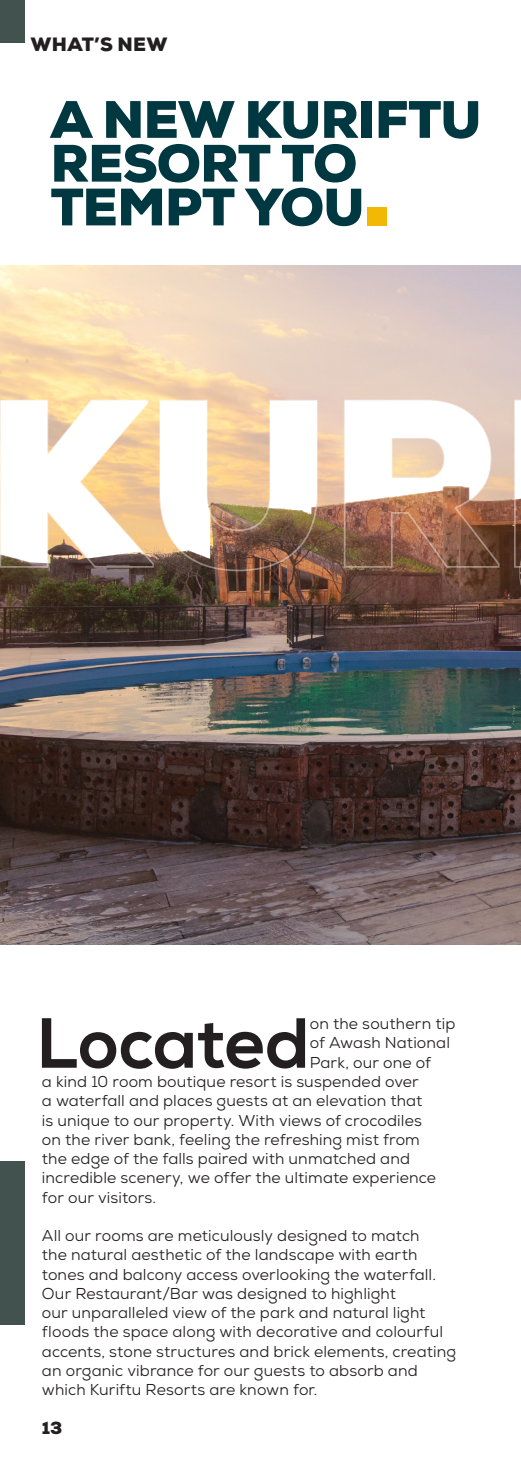
<style>
.page{position:relative;width:521px;height:1474px;background:#fff}
.page>*{position:absolute;margin:0;border:0;box-sizing:border-box;transform-origin:0 0}
.Contact{font:800 70.7px "Nexa";letter-spacing:-.015em;color:#231f20}
.t1{font:900 52.5px/43.8px "Nexa";letter-spacing:-.015em;color:#003841}
.t2{font:900 19.25px "Nexa";letter-spacing:.02em;color:#231f20}
.t3{font:900 17.5px "Nexa";color:#231f20}
.Contact-2{font:15.75px/19.2px "Nexa";letter-spacing:.01em;color:#231f20}
.s1{font-family:"Mont Heavy DEMO";font-weight:400;font-size:105px;color:#f3b804}
</style>
<div class="page">
<div style="left:0;top:0;width:25px;height:43px;background:#42524f"></div>
<div style="left:0;top:1161px;width:25px;height:163px;background:#42524f"></div>
<img style="left:0;top:572px;width:521px;height:372px">
<img style="left:0;top:398px;width:521px;height:174px">
<p class="t2" style="left:31px;top:32px;width:138px">WHAT’S NEW</p>
<p class="t1" style="left:51px;top:98px;width:432px">A NEW KURIFTU<br>RESORT TO<br>TEMPT YOU<span class="s1">.</span></p>
<p class="Contact" style="left:36px;top:1000px;width:275px">Located</p>
<p class="Contact-2" style="left:310px;top:1014px;width:147px">on the southern tip</p>
<p class="Contact-2" style="left:310px;top:1033px;width:142px">of Awash National</p>
<p class="Contact-2" style="left:310px;top:1052px;width:123px">Park, our one of</p>
<p class="Contact-2" style="left:42px;top:1071px;width:378px">a kind 10 room boutique resort is suspended over</p>
<p class="Contact-2" style="left:42px;top:1091px;width:382px">a waterfall and places guests at an elevation that</p>
<p class="Contact-2" style="left:42px;top:1110px;width:381px">is unique to our property. With views of crocodiles</p>
<p class="Contact-2" style="left:42px;top:1129px;width:379px">on the river bank, feeling the refreshing mist from</p>
<p class="Contact-2" style="left:42px;top:1148px;width:370px">the edge of the falls paired with unmatched and</p>
<p class="Contact-2" style="left:42px;top:1168px;width:396px">incredible scenery, we offer the ultimate experience</p>
<p class="Contact-2" style="left:42px;top:1187px;width:116px">for our visitors.</p>
<p class="Contact-2" style="left:42px;top:1225px;width:416px">All our rooms are meticulously designed to match<br>the natural aesthetic of the landscape with earth tones and balcony access overlooking the waterfall.<br>Our Restaurant/Bar was designed to highlight<br>our unparalleled view of the park and natural light floods the space along with decorative and colourful accents, stone structures and brick elements, creating an organic vibrance for our guests to absorb and which Kuriftu Resorts are known for.</p>
<p class="t3" style="left:42px;top:1416px;width:22px">13</p>
</div>
